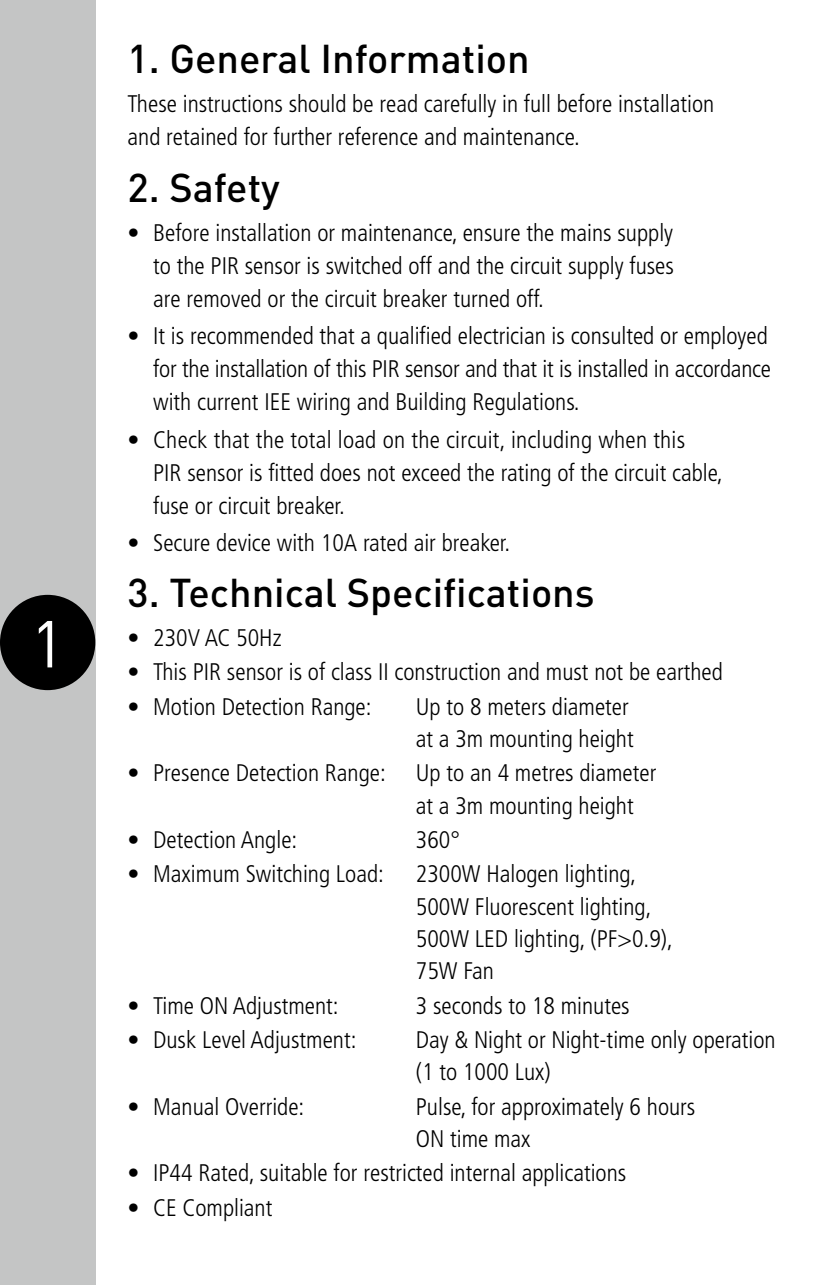
<style>
.page{position:relative;width:834px;height:1285px;background:#fff}
.page>*{position:absolute;margin:0;border:0;box-sizing:border-box;transform-origin:0 0}
.t1{font:65.1px "DINOT";color:#fff}
.t2{font:500 39.6px "DINOT";color:#000}
.t3{font:300 condensed 24px/33px "Frutiger LT";color:#000}
</style>
<div class="page">
<hr style="left:833px;top:0;width:1px;height:1284px;background:#c4c5c5">
<div style="left:0;top:0;width:95px;height:1284px;background:#c4c5c5"></div>
<div style="left:0;top:594px;width:95px;height:96px;background:#000;border-radius:50%"></div>
<h1 class="t1" style="left:31px;top:603px;width:36px">1</h1>
<h2 class="t2" style="left:128px;top:33px;width:403px">1. General Information</h2>
<p class="t3" style="left:128px;top:88px;width:588px">These instructions should be read carefully in full before installation and retained for further reference and maintenance.</p>
<h2 class="t2" style="left:128px;top:162px;width:154px">2. Safety</h2>
<p class="t3" style="left:153px;top:216px;width:522px;text-align:justify;text-indent:-26px">• Before installation or maintenance, ensure the mains supply to the PIR sensor is switched off and the circuit supply fuses are removed or the circuit breaker turned off.</p>
<p class="t3" style="left:153px;top:320px;width:619px;text-indent:-26px">• It is recommended that a qualified electrician is consulted or employed for the installation of this PIR sensor and that it is installed in accordance with current IEE wiring and Building Regulations.</p>
<p class="t3" style="left:153px;top:423px;width:571px;text-indent:-26px">• Check that the total load on the circuit, including when this<br>PIR sensor is fitted does not exceed the rating of the circuit cable, fuse or circuit breaker.</p>
<p class="t3" style="left:128px;top:526px;width:384px">• Secure device with 10A rated air breaker.</p>
<h2 class="t2" style="left:128px;top:567px;width:468px">3. Technical Specifications</h2>
<p class="t3" style="left:128px;top:621px;width:155px">• 230V AC 50Hz</p>
<p class="t3" style="left:128px;top:655px;width:596px">• This PIR sensor is of class II construction and must not be earthed</p>
<p class="t3" style="left:128px;top:690px;width:245px">• Motion Detection Range:</p>
<p class="t3" style="left:416px;top:690px;width:219px">Up to 8 meters diameter at a 3m mounting height</p>
<p class="t3" style="left:128px;top:756px;width:259px">• Presence Detection Range:</p>
<p class="t3" style="left:416px;top:757px;width:242px">Up to an 4 metres diameter at a 3m mounting height</p>
<p class="t3" style="left:128px;top:823px;width:171px">• Detection Angle:</p>
<p class="t3" style="left:416px;top:823px;width:46px">360°</p>
<p class="t3" style="left:128px;top:857px;width:258px">• Maximum Switching Load:</p>
<p class="t3" style="left:416px;top:858px;width:258px">2300W Halogen lighting,<br>500W Fluorescent lighting,<br>500W LED lighting, (PF&gt;0.9),<br>75W Fan</p>
<p class="t3" style="left:128px;top:989px;width:212px">• Time ON Adjustment:</p>
<p class="t3" style="left:416px;top:989px;width:215px">3 seconds to 18 minutes</p>
<p class="t3" style="left:128px;top:1023px;width:230px">• Dusk Level Adjustment:</p>
<p class="t3" style="left:416px;top:1023px;width:361px">Day &amp; Night or Night-time only operation (1 to 1000 Lux)</p>
<p class="t3" style="left:128px;top:1090px;width:178px">• Manual Override:</p>
<p class="t3" style="left:416px;top:1090px;width:281px">Pulse, for approximately 6 hours<br>ON time max</p>
<p class="t3" style="left:128px;top:1156px;width:500px">• IP44 Rated, suitable for restricted internal applications</p>
<p class="t3" style="left:128px;top:1190px;width:146px">• CE Compliant</p>
</div>
